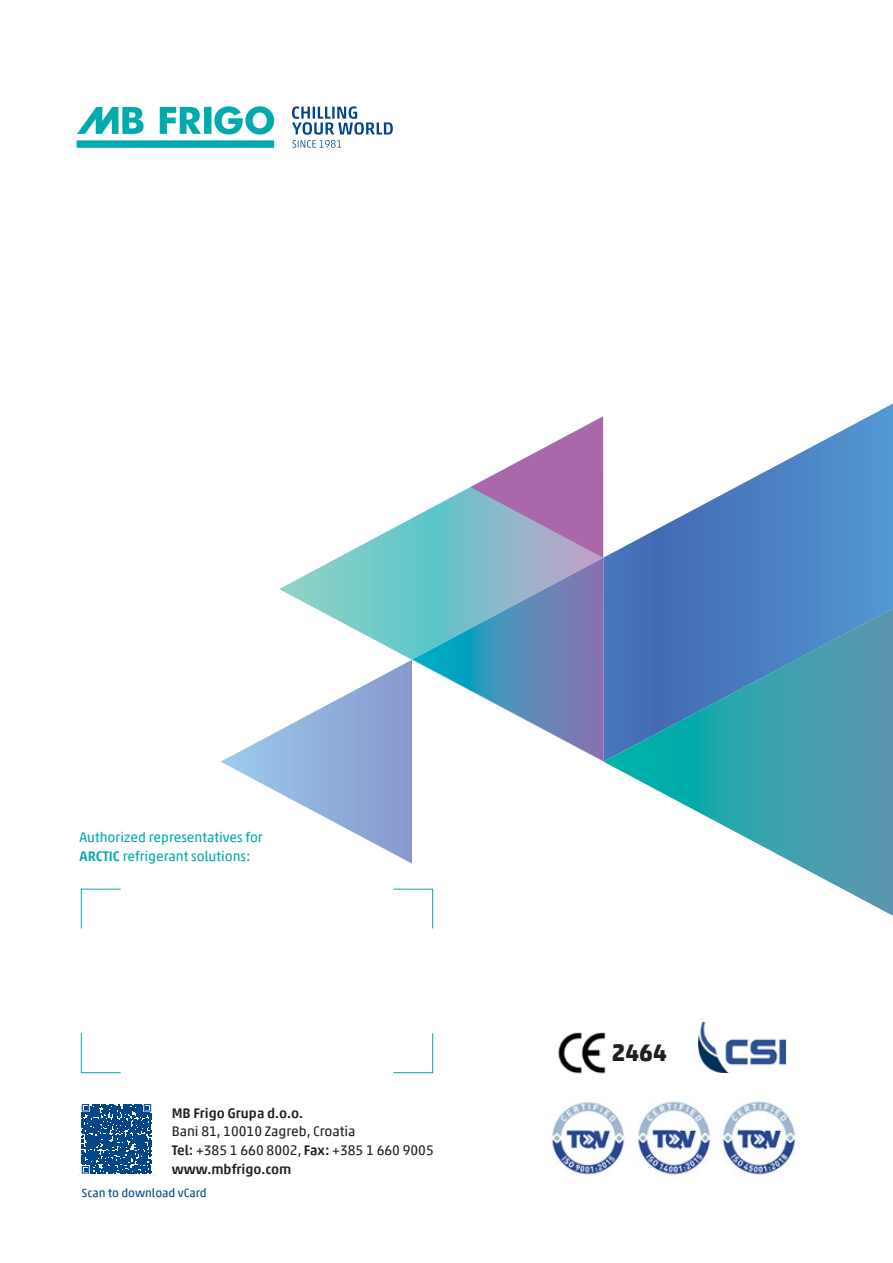
<style>
.page{position:relative;width:893px;height:1263px;background:#fff}
.page>*{position:absolute;margin:0;border:0;box-sizing:border-box;transform-origin:0 0}
.t1{font:700 24px "Akko Pro";color:#231f20}
.t2{font:13.8px/18.8px "Akko Pro";color:#231f20}
.t3{font:13.8px/18.8px "Akko Pro";color:#00aaad}
.t4{font:500 13.8px "Akko Pro";color:#231f20}
.t5{font:12px "Akko Pro";color:#004689}
.s1{font-weight:500}
</style>
<div class="page">
<svg style="left:604px;top:403px;width:289px;height:205px"></svg>
<svg style="left:279px;top:416px;width:325px;height:346px"></svg>
<img style="left:412px;top:558px;width:192px;height:203px">
<svg style="left:221px;top:660px;width:192px;height:204px"></svg>
<svg style="left:471px;top:417px;width:132px;height:141px"></svg>
<svg style="left:604px;top:608px;width:289px;height:153px;background:#428bb4"></svg>
<svg style="left:603px;top:761px;width:290px;height:155px"></svg>
<div style="left:77px;top:140px;width:197px;height:8px;background:#00aaad"></div>
<svg style="left:214px;top:106px;width:60px;height:29px"></svg>
<div style="left:204px;top:107px;width:7px;height:27px;background:#00aaad"></div>
<svg style="left:160px;top:107px;width:41px;height:27px"></svg>
<svg style="left:77px;top:107px;width:67px;height:27px"></svg>
<svg style="left:292px;top:106px;width:101px;height:42px"></svg>
<img style="left:547px;top:1102px;width:78px;height:73px">
<img style="left:699px;top:1023px;width:87px;height:50px">
<img style="left:637px;top:1101px;width:74px;height:74px">
<img style="left:558px;top:1032px;width:48px;height:42px">
<img style="left:722px;top:1101px;width:80px;height:74px">
<svg style="left:81px;top:1102px;width:73px;height:74px"></svg>
<svg style="left:81px;top:888px;width:40px;height:41px"></svg>
<svg style="left:81px;top:1033px;width:40px;height:40px"></svg>
<svg style="left:393px;top:888px;width:40px;height:41px"></svg>
<svg style="left:393px;top:1033px;width:40px;height:40px"></svg>
<p class="t3" style="left:80px;top:829px;width:185px">Authorized representatives for<br><span class="s1">ARCTIC</span> refrigerant solutions:</p>
<p class="t4" style="left:172px;top:1107px;width:133px">MB Frigo Grupa d.o.o.</p>
<p class="t2" style="left:172px;top:1123px;width:264px">Bani 81, 10010 Zagreb, Croatia<br><span class="s1">Tel:</span> +385 1 660 8002, <span class="s1">Fax:</span> +385 1 660 9005 <span class="s1">www.mbfrigo.com</span></p>
<p class="t5" style="left:81px;top:1188px;width:127px">Scan to download vCard</p>
<h1 class="t1" style="left:612px;top:1043px;width:57px">2464</h1>
</div>
